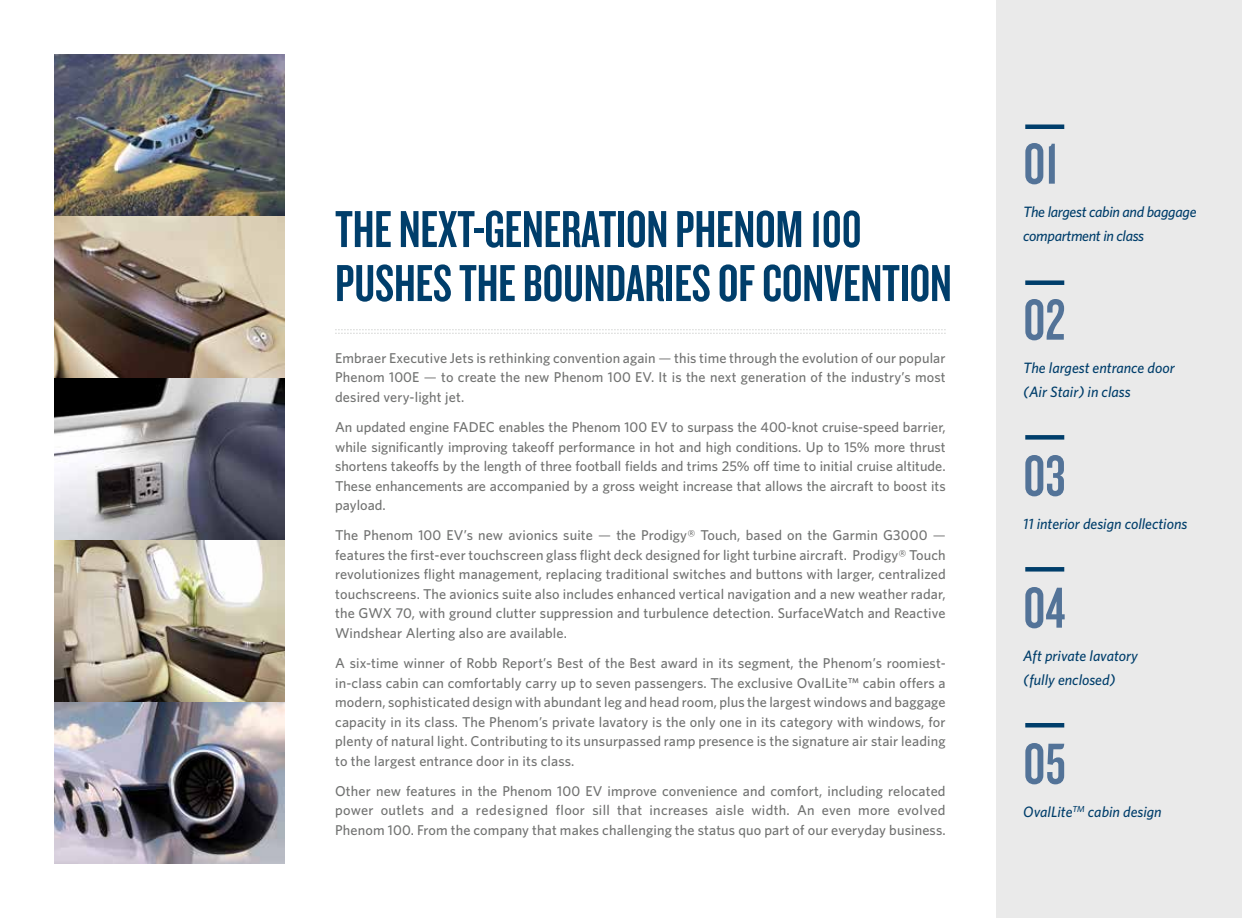
<style>
.page{position:relative;width:1242px;height:918px;background:#fff}
.page>*{position:absolute;margin:0;border:0;box-sizing:border-box;transform-origin:0 0}
.t1{font:60px "Knockout HTF48 Featherweight";color:#537398}
.t2{font:54px/54px "Knockout HTF48 Featherweight";color:#003e6b}
.t3{font:italic 500 15px/24px "Whitney HTF";color:#003e6b}
.t4{font:italic 500 15px/24px "Whitney HTF";letter-spacing:-.02em;color:#003e6b}
.t5{font:500 14.25px/19.5px "Whitney HTF";letter-spacing:.01em;color:#717271;text-align:justify}
.s1{font-weight:400}
</style>
<div class="page">
<img style="left:54px;top:54px;width:231px;height:810px">
<div style="left:996px;top:0;width:246px;height:918px;background:#eaeaea"></div>
<div style="left:1025px;top:124px;width:39px;height:5px;background:#003e6b"></div>
<div style="left:1025px;top:280px;width:39px;height:5px;background:#003e6b"></div>
<div style="left:1025px;top:567px;width:39px;height:5px;background:#003e6b"></div>
<div style="left:1025px;top:435px;width:39px;height:5px;background:#003e6b"></div>
<div style="left:1025px;top:723px;width:39px;height:5px;background:#003e6b"></div>
<svg style="left:335px;top:329px;width:611px;height:5px"></svg>
<h2 class="t2" style="left:335px;top:203px;width:618px">THE NEXT-GENERATION PHENOM 100<br>PUSHES THE BOUNDARIES OF CONVENTION</h2>
<p class="t5" style="left:335px;top:348px;width:612px">Embraer Executive Jets is rethinking convention again <span class="s1">—</span> this time through the evolution of our popular Phenom 100E <span class="s1">—</span> to create the new Phenom 100 EV. It is the next generation of the industry’s most desired very-light jet.</p>
<p class="t5" style="left:335px;top:417px;width:612px">An updated engine FADEC enables the Phenom 100 EV to surpass the 400-knot cruise-speed barrier, while significantly improving takeoff performance in hot and high conditions. Up to 15% more thrust shortens takeoffs by the length of three football fields and trims 25% off time to initial cruise altitude.<br>These enhancements are accompanied by a gross weight increase that allows the aircraft to boost its payload.</p>
<p class="t5" style="left:335px;top:525px;width:612px">The Phenom 100 EV’s new avionics suite <span class="s1">—</span> the Prodigy® Touch, based on the Garmin G3000 <span class="s1">— </span>features the first-ever touchscreen glass flight deck designed for light turbine aircraft. Prodigy® Touch revolutionizes flight management, replacing traditional switches and buttons with larger, centralized touchscreens. The avionics suite also includes enhanced vertical navigation and a new weather radar, the GWX 70, with ground clutter suppression and turbulence detection. SurfaceWatch and Reactive Windshear Alerting also are available.</p>
<p class="t5" style="left:335px;top:653px;width:612px">A six-time winner of Robb Report’s Best of the Best award in its segment, the Phenom’s roomiest&shy;in-class cabin can comfortably carry up to seven passengers. The exclusive OvalLite™ cabin offers a modern, sophisticated design with abundant leg and head room, plus the largest windows and baggage capacity in its class. The Phenom’s private lavatory is the only one in its category with windows, for plenty of natural light. Contributing to its unsurpassed ramp presence is the signature air stair leading to the largest entrance door in its class.</p>
<p class="t5" style="left:335px;top:781px;width:612px">Other new features in the Phenom 100 EV improve convenience and comfort, including relocated power outlets and a redesigned floor sill that increases aisle width. An even more evolved Phenom 100. From the company that makes challenging the status quo part of our everyday business.</p>
<h1 class="t1" style="left:1023px;top:134px;width:36px">01</h1>
<p class="t4" style="left:1023px;top:199px;width:175px">The largest cabin and baggage compartment in class</p>
<h1 class="t1" style="left:1023px;top:290px;width:43px">02</h1>
<p class="t3" style="left:1023px;top:355px;width:153px">The largest entrance door (Air Stair) in class</p>
<h1 class="t1" style="left:1023px;top:446px;width:44px">03</h1>
<p class="t3" style="left:1023px;top:511px;width:166px">11 interior design collections</p>
<h1 class="t1" style="left:1023px;top:578px;width:43px">04</h1>
<p class="t3" style="left:1023px;top:643px;width:116px">Aft private lavatory (fully enclosed)</p>
<h1 class="t1" style="left:1023px;top:734px;width:44px">05</h1>
<p class="t3" style="left:1023px;top:799px;width:140px">OvalLite<sup>TM</sup> cabin design</p>
</div>
